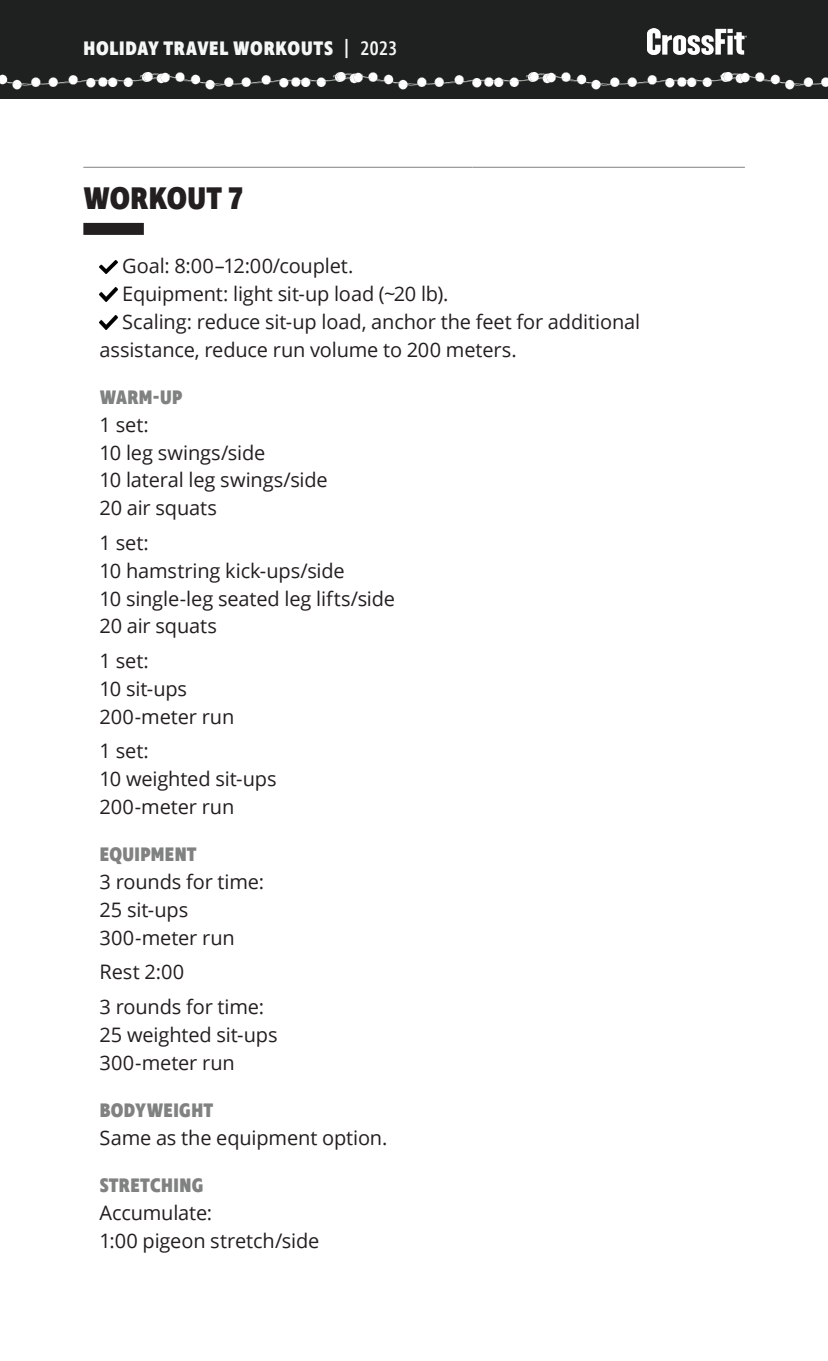
<style>
.page{position:relative;width:828px;height:1361px;background:#fff}
.page>*{position:absolute;margin:0;border:0;box-sizing:border-box;transform-origin:0 0}
.t1{font:800 32px "Ingra Cd";letter-spacing:.01em;color:#231f20}
.t2{font:20px/27.8px "Open Sans";letter-spacing:-.005em;color:#231f20}
.t3{font:800 20px "Ingra Cd";letter-spacing:.02em;color:#808181}
.t4{font:800 20px "Ingra Cd";letter-spacing:.04em;color:#f5f7f7}
.s1{font-weight:500}
</style>
<div class="page">
<hr style="left:83px;top:167px;width:389px;height:1px;background:#808181">
<hr style="left:472px;top:167px;width:273px;height:1px;background:#808181">
<div style="left:83px;top:223px;width:61px;height:12px;background:#231f20"></div>
<img style="left:100px;top:260px;width:18px;height:13px">
<img style="left:100px;top:288px;width:18px;height:13px">
<img style="left:100px;top:316px;width:18px;height:13px">
<div style="left:0;top:0;width:828px;height:99px;background:#1f2020"></div>
<img style="left:0;top:74px;width:141px;height:16px">
<img style="left:141px;top:72px;width:193px;height:18px">
<img style="left:334px;top:72px;width:193px;height:18px">
<img style="left:527px;top:72px;width:193px;height:18px">
<img style="left:720px;top:72px;width:108px;height:18px">
<img style="left:648px;top:29px;width:99px;height:26px">
<p class="t4" style="left:83px;top:35px;width:315px">HOLIDAY TRAVEL WORKOUTS <span class="s1">| 2023</span></p>
<h1 class="t1" style="left:84px;top:178px;width:161px">WORKOUT 7</h1>
<p class="t2" style="left:122px;top:252px;width:233px">Goal: 8:00–12:00/couplet.</p>
<p class="t2" style="left:122px;top:280px;width:328px">Equipment: light sit-up load (~20 lb).</p>
<p class="t2" style="left:122px;top:307px;width:519px">Scaling: reduce sit-up load, anchor the feet for additional</p>
<p class="t2" style="left:100px;top:335px;width:419px">assistance, reduce run volume to 200 meters.</p>
<p class="t3" style="left:100px;top:385px;width:84px">WARM-UP</p>
<p class="t2" style="left:100px;top:410px;width:230px">1 set:<br>10 leg swings/side<br>10 lateral leg swings/side<br>20 air squats</p>
<p class="t2" style="left:100px;top:528px;width:297px">1 set:<br>10 hamstring kick-ups/side<br>10 single-leg seated leg lifts/side<br>20 air squats</p>
<p class="t2" style="left:100px;top:646px;width:136px">1 set:<br>10 sit-ups<br>200-meter run</p>
<p class="t2" style="left:100px;top:737px;width:178px">1 set:<br>10 weighted sit-ups<br>200-meter run</p>
<p class="t3" style="left:100px;top:842px;width:99px">EQUIPMENT</p>
<p class="t2" style="left:100px;top:867px;width:166px">3 rounds for time:<br>25 sit-ups<br>300-meter run</p>
<p class="t2" style="left:100px;top:954px;width:166px;line-height:34.8px">Rest 2:00<br>3 rounds for time:</p>
<p class="t2" style="left:100px;top:1020px;width:180px">25 weighted sit-ups<br>300-meter run</p>
<p class="t3" style="left:100px;top:1097px;width:115px">BODYWEIGHT</p>
<p class="t2" style="left:100px;top:1123px;width:289px">Same as the equipment option.</p>
<p class="t3" style="left:100px;top:1172px;width:105px">STRETCHING</p>
<p class="t2" style="left:100px;top:1198px;width:221px">Accumulate:<br>1:00 pigeon stretch/side</p>
</div>
